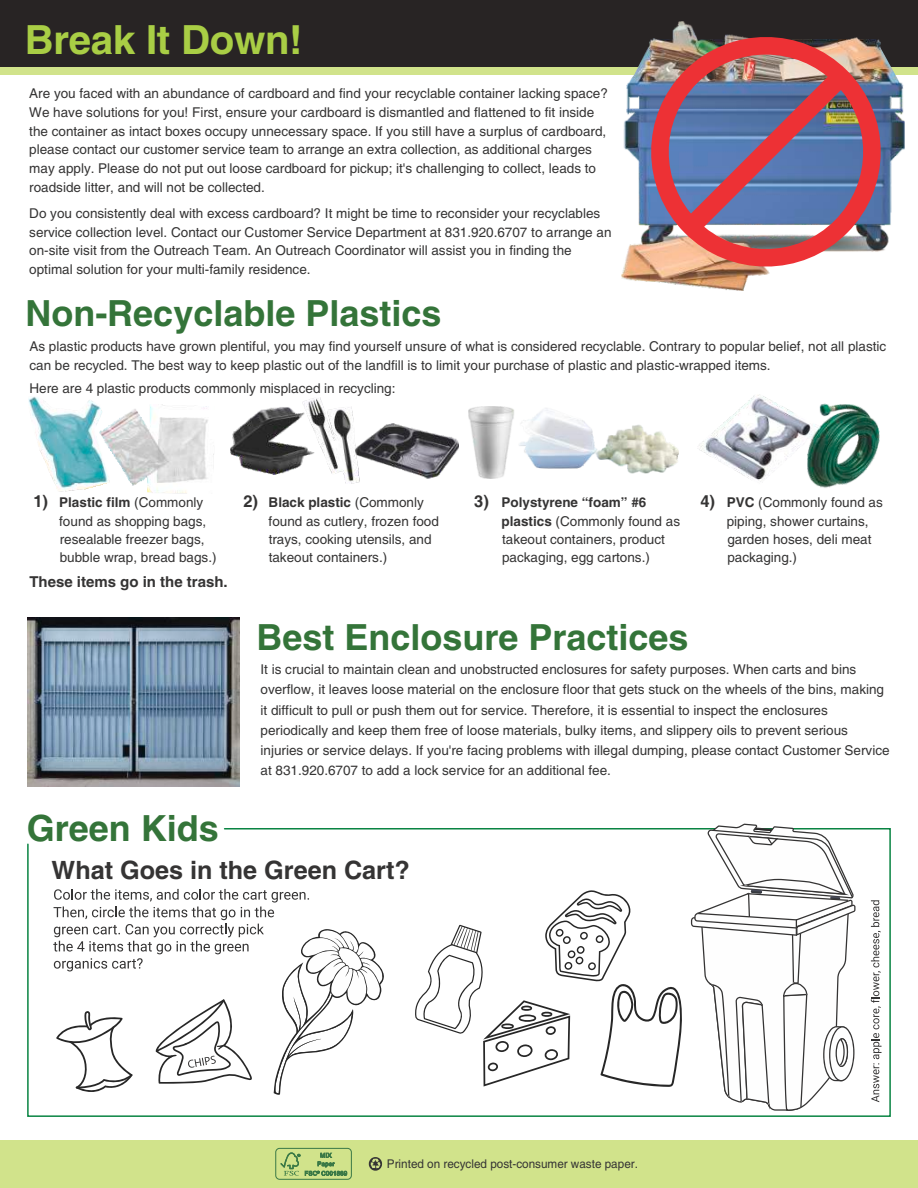
<style>
.page{position:relative;width:918px;height:1188px;background:#fff}
.page>*{position:absolute;margin:0;border:0;box-sizing:border-box;transform-origin:0 0}
.t1{font:700 40.2px "Helvetica";letter-spacing:-.005em;color:#a9ce45}
.t2{font:700 36px "Helvetica";color:#347439}
.t3{font:700 25.2px "Helvetica";color:#353434}
.t4{font:700 15px "Helvetica";color:#353434}
.t5{font:13.5px/18.3px "Helvetica";color:#353434}
.t6{font:700 13.5px/19.2px "Helvetica";color:#353434}
.t7{font:12px "Helvetica";color:#353434}
.s1{font-weight:700;font-size:16.5px}
.s2{font-weight:700}
.s3{font-size:16.5px}
.s4{font-weight:400}
</style>
<div class="page">
<img style="left:28px;top:397px;width:186px;height:97px">
<div style="left:0;top:1140px;width:918px;height:48px;background:#d1e38b"></div>
<svg style="left:369px;top:1157px;width:13px;height:14px"></svg>
<div style="left:275px;top:1148px;width:77px;height:32px;border:1px solid #3a7946;border-radius:4px"></div>
<svg style="left:280px;top:1152px;width:67px;height:24px"></svg>
<div style="left:0;top:58px;width:918px;height:17px;background:#d1e38b"></div>
<div style="left:0;top:0;width:918px;height:67px;background:#282424"></div>
<svg style="left:27px;top:828px;width:864px;height:289px"></svg>
<svg style="left:691px;top:824px;width:164px;height:287px"></svg>
<svg style="left:414px;top:890px;width:271px;height:197px"></svg>
<svg style="left:53px;top:889px;width:335px;height:208px"></svg>
<svg style="left:871px;top:900px;width:11px;height:202px"></svg>
<img style="left:230px;top:397px;width:229px;height:87px">
<img style="left:469px;top:406px;width:210px;height:72px">
<img style="left:699px;top:395px;width:181px;height:93px">
<img style="left:28px;top:617px;width:211px;height:170px">
<img style="left:622px;top:22px;width:283px;height:269px">
<img style="left:640px;top:26px;width:252px;height:252px">
<svg style="left:684px;top:69px;width:164px;height:165px;background:#7f7295"></svg>
<h1 class="t1" style="left:25px;top:25px;width:279px">Break It Down!</h1>
<p class="t5" style="left:29px;top:85px;width:580px;line-height:18.8px">Are you faced with an abundance of cardboard and find your recyclable container lacking space?<br>We have solutions for you! First, ensure your cardboard is dismantled and flattened to fit inside the container as intact boxes occupy unnecessary space. If you still have a surplus of cardboard, please contact our customer service team to arrange an extra collection, as additional charges may apply. Please do not put out loose cardboard for pickup; it's challenging to collect, leads to roadside litter, and will not be collected.</p>
<p class="t5" style="left:29px;top:205px;width:584px;line-height:18.8px">Do you consistently deal with excess cardboard? It might be time to reconsider your recyclables service collection level. Contact our Customer Service Department at 831.920.6707 to arrange an on-site visit from the Outreach Team. An Outreach Coordinator will assist you in finding the optimal solution for your multi-family residence.</p>
<h2 class="t2" style="left:25px;top:300px;width:418px">Non-Recyclable Plastics</h2>
<p class="t5" style="left:29px;top:338px;width:858px">As plastic products have grown plentiful, you may find yourself unsure of what is considered recyclable. Contrary to popular belief, not all plastic can be recycled. The best way to keep plastic out of the landfill is to limit your purchase of plastic and plastic-wrapped items.</p>
<p class="t5" style="left:29px;top:381px;width:368px">Here are 4 plastic products commonly misplaced in recycling:</p>
<p class="t5" style="left:59px;top:494px;width:159px;text-indent:-26px"><span class="s1">1)</span> <span class="s2">Plastic film</span> (Commonly found as shopping bags, resealable freezer bags, bubble wrap, bread bags.)</p>
<p class="t4" style="left:29px;top:576px;width:200px">These items go in the trash.</p>
<h2 class="t2" style="left:27px;top:815px;width:194px">Green Kids</h2>
<p class="t5" style="left:269px;top:494px;width:172px;text-indent:-25px"><span class="s1">2)</span> <span class="s2">Black plastic</span> (Commonly found as cutlery, frozen food trays, cooking utensils, and takeout containers.)</p>
<p class="t6" style="left:502px;top:494px;width:180px;text-indent:-27px"><span class="s3">3)</span> Polystyrene “foam” #6 plastics <span class="s4">(Commonly found as</span></p>
<p class="t5" style="left:502px;top:532px;width:164px">takeout containers, product packaging, egg cartons.)</p>
<p class="t5" style="left:727px;top:494px;width:158px;text-indent:-26px"><span class="s1">4)</span> <span class="s2">PVC</span> (Commonly found as piping, shower curtains, garden hoses, deli meat packaging.)</p>
<h2 class="t2" style="left:256px;top:624px;width:434px">Best Enclosure Practices</h2>
<p class="t5" style="left:261px;top:661px;width:631px;line-height:20.1px">It is crucial to maintain clean and unobstructed enclosures for safety purposes. When carts and bins overflow, it leaves loose material on the enclosure floor that gets stuck on the wheels of the bins, making it difficult to pull or push them out for service. Therefore, it is essential to inspect the enclosures periodically and keep them free of loose materials, bulky items, and slippery oils to prevent serious injuries or service delays. If you're facing problems with illegal dumping, please contact Customer Service at 831.920.6707 to add a lock service for an additional fee.</p>
<h3 class="t3" style="left:52px;top:860px;width:360px">What Goes in the Green Cart?</h3>
<p class="t7" style="left:387px;top:1160px;width:253px">Printed on recycled post-consumer waste paper.</p>
</div>
